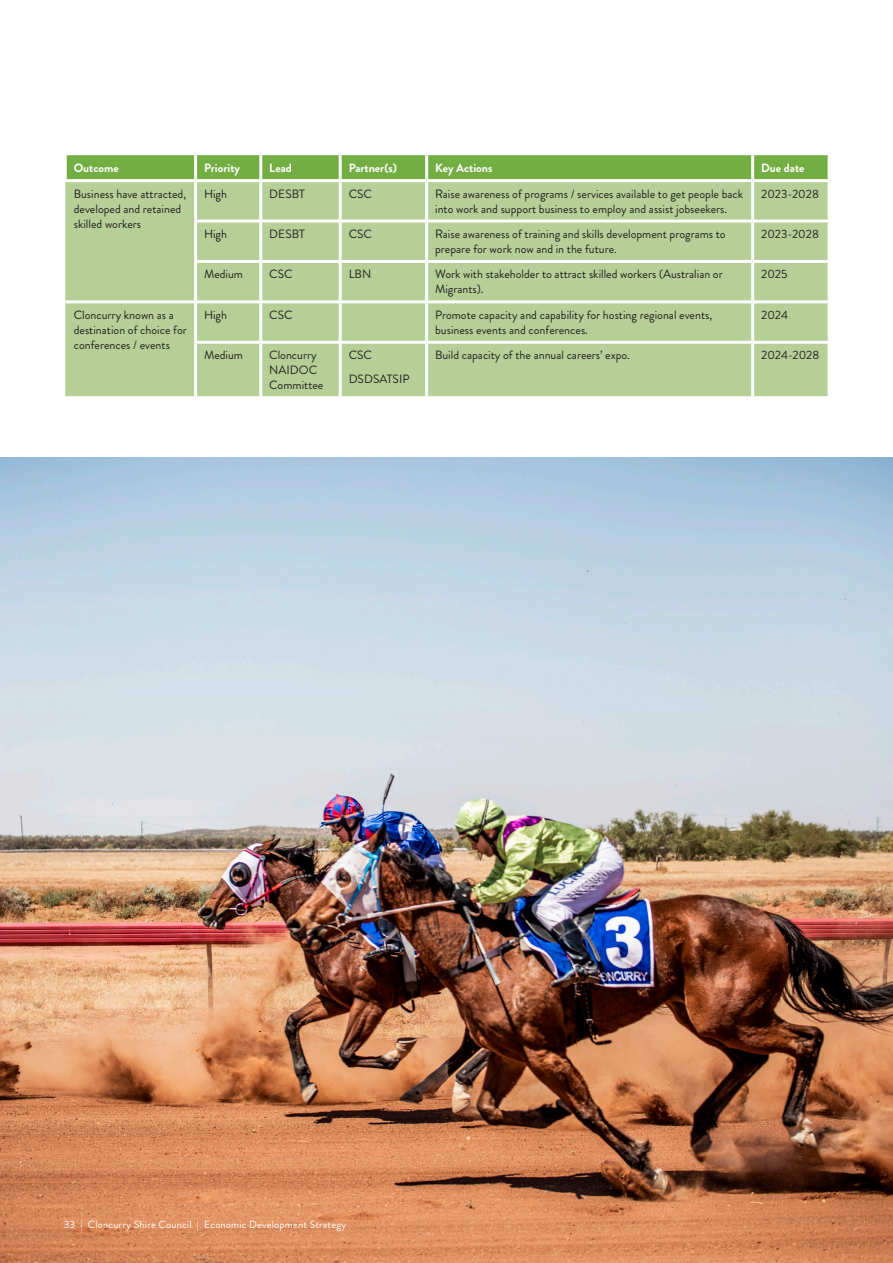
<style>
.page{position:relative;width:893px;height:1263px;background:#fff}
.page>*{position:absolute;margin:0;border:0;box-sizing:border-box;transform-origin:0 0}
.Table_Body{font:12px/15px "Brandon Grotesque";color:#231f20}
.Table_Header{font:700 12px "Brandon Grotesque";color:#fff}
.t1{font:10.5px "Brandon Grotesque";letter-spacing:.02em;color:#fff}
</style>
<div class="page">
<div style="left:67px;top:155px;width:761px;height:24px;background:#73ae43"></div>
<div style="left:65px;top:182px;width:763px;height:214px;background:#b5cf97"></div>
<hr style="left:194px;top:155px;width:3px;height:24px;background:#fff">
<hr style="left:259px;top:155px;width:3px;height:24px;background:#fff">
<hr style="left:339px;top:155px;width:3px;height:24px;background:#fff">
<hr style="left:425px;top:155px;width:3px;height:24px;background:#fff">
<hr style="left:751px;top:155px;width:3px;height:24px;background:#fff">
<hr style="left:194px;top:182px;width:3px;height:38px;background:#fff">
<hr style="left:259px;top:182px;width:3px;height:38px;background:#fff">
<hr style="left:339px;top:182px;width:3px;height:38px;background:#fff">
<hr style="left:425px;top:182px;width:3px;height:38px;background:#fff">
<hr style="left:751px;top:182px;width:3px;height:38px;background:#fff">
<hr style="left:194px;top:220px;width:67px;height:3px;background:#fff">
<hr style="left:194px;top:223px;width:3px;height:37px;background:#fff">
<hr style="left:261px;top:220px;width:79px;height:3px;background:#fff">
<hr style="left:259px;top:223px;width:3px;height:37px;background:#fff">
<hr style="left:340px;top:220px;width:87px;height:3px;background:#fff">
<hr style="left:339px;top:223px;width:3px;height:37px;background:#fff">
<hr style="left:427px;top:220px;width:326px;height:3px;background:#fff">
<hr style="left:425px;top:223px;width:3px;height:37px;background:#fff">
<hr style="left:753px;top:220px;width:78px;height:3px;background:#fff">
<hr style="left:751px;top:223px;width:3px;height:37px;background:#fff">
<hr style="left:194px;top:260px;width:67px;height:3px;background:#fff">
<hr style="left:194px;top:263px;width:3px;height:37px;background:#fff">
<hr style="left:261px;top:260px;width:79px;height:3px;background:#fff">
<hr style="left:259px;top:263px;width:3px;height:37px;background:#fff">
<hr style="left:340px;top:260px;width:87px;height:3px;background:#fff">
<hr style="left:339px;top:263px;width:3px;height:37px;background:#fff">
<hr style="left:427px;top:260px;width:326px;height:3px;background:#fff">
<hr style="left:425px;top:263px;width:3px;height:37px;background:#fff">
<hr style="left:753px;top:260px;width:78px;height:3px;background:#fff">
<hr style="left:751px;top:263px;width:3px;height:37px;background:#fff">
<hr style="left:65px;top:300px;width:131px;height:3px;background:#fff">
<hr style="left:196px;top:300px;width:65px;height:3px;background:#fff">
<hr style="left:194px;top:303px;width:3px;height:38px;background:#fff">
<hr style="left:261px;top:300px;width:79px;height:3px;background:#fff">
<hr style="left:259px;top:303px;width:3px;height:38px;background:#fff">
<hr style="left:340px;top:300px;width:87px;height:3px;background:#fff">
<hr style="left:339px;top:303px;width:3px;height:38px;background:#fff">
<hr style="left:427px;top:300px;width:326px;height:3px;background:#fff">
<hr style="left:425px;top:303px;width:3px;height:38px;background:#fff">
<hr style="left:753px;top:300px;width:78px;height:3px;background:#fff">
<hr style="left:751px;top:303px;width:3px;height:38px;background:#fff">
<hr style="left:194px;top:341px;width:67px;height:3px;background:#fff">
<hr style="left:194px;top:344px;width:3px;height:52px;background:#fff">
<hr style="left:261px;top:341px;width:79px;height:3px;background:#fff">
<hr style="left:259px;top:344px;width:3px;height:52px;background:#fff">
<hr style="left:340px;top:341px;width:87px;height:3px;background:#fff">
<hr style="left:339px;top:344px;width:3px;height:52px;background:#fff">
<hr style="left:427px;top:341px;width:326px;height:3px;background:#fff">
<hr style="left:425px;top:344px;width:3px;height:52px;background:#fff">
<hr style="left:753px;top:341px;width:78px;height:3px;background:#fff">
<hr style="left:751px;top:344px;width:3px;height:52px;background:#fff">
<img style="left:0;top:457px;width:893px;height:806px">
<p class="Table_Header" style="left:74px;top:160px;width:47px">Outcome</p>
<p class="Table_Header" style="left:204px;top:160px;width:38px">Priority</p>
<p class="Table_Header" style="left:269px;top:160px;width:24px">Lead</p>
<p class="Table_Header" style="left:349px;top:160px;width:50px">Partner(s)</p>
<p class="Table_Header" style="left:435px;top:160px;width:59px">Key Actions</p>
<p class="Table_Header" style="left:761px;top:160px;width:45px">Due date</p>
<p class="Table_Body" style="left:74px;top:186px;width:114px">Business have attracted, developed and retained skilled workers</p>
<p class="Table_Body" style="left:204px;top:186px;width:24px">High</p>
<p class="Table_Body" style="left:269px;top:186px;width:37px">DESBT</p>
<p class="Table_Body" style="left:349px;top:186px;width:25px">CSC</p>
<p class="Table_Body" style="left:435px;top:186px;width:310px">Raise awareness of programs / services available to get people back into work and support business to employ and assist jobseekers.</p>
<p class="Table_Body" style="left:761px;top:186px;width:59px">2023-2028</p>
<p class="Table_Body" style="left:204px;top:226px;width:24px">High</p>
<p class="Table_Body" style="left:269px;top:226px;width:37px">DESBT</p>
<p class="Table_Body" style="left:349px;top:226px;width:25px">CSC</p>
<p class="Table_Body" style="left:435px;top:226px;width:292px">Raise awareness of training and skills development programs to prepare for work now and in the future.</p>
<p class="Table_Body" style="left:761px;top:226px;width:59px">2023-2028</p>
<p class="Table_Body" style="left:204px;top:267px;width:41px">Medium</p>
<p class="Table_Body" style="left:269px;top:267px;width:25px">CSC</p>
<p class="Table_Body" style="left:349px;top:267px;width:24px">LBN</p>
<p class="Table_Body" style="left:435px;top:267px;width:289px">Work with stakeholder to attract skilled workers (Australian or<br>Migrants).</p>
<p class="Table_Body" style="left:761px;top:267px;width:28px">2025</p>
<p class="Table_Body" style="left:74px;top:307px;width:115px">Cloncurry known as a destination of choice for conferences / events</p>
<p class="Table_Body" style="left:204px;top:307px;width:24px">High</p>
<p class="Table_Body" style="left:269px;top:307px;width:25px">CSC</p>
<p class="Table_Body" style="left:435px;top:307px;width:279px">Promote capacity and capability for hosting regional events, business events and conferences.</p>
<p class="Table_Body" style="left:761px;top:307px;width:28px">2024</p>
<p class="Table_Body" style="left:204px;top:348px;width:41px">Medium</p>
<p class="Table_Body" style="left:269px;top:348px;width:56px">Cloncurry<br>NAIDOC<br>Committee</p>
<p class="Table_Body" style="left:349px;top:348px;width:25px">CSC</p>
<p class="Table_Body" style="left:435px;top:348px;width:196px">Build capacity of the annual careers’ expo.</p>
<p class="Table_Body" style="left:761px;top:348px;width:60px">2024-2028</p>
<p class="Table_Body" style="left:349px;top:371px;width:62px">DSDSATSIP</p>
<p class="t1" style="left:64px;top:1217px;width:284px">33 | Cloncurry Shire Council | Economic Development Strategy</p>
</div>
